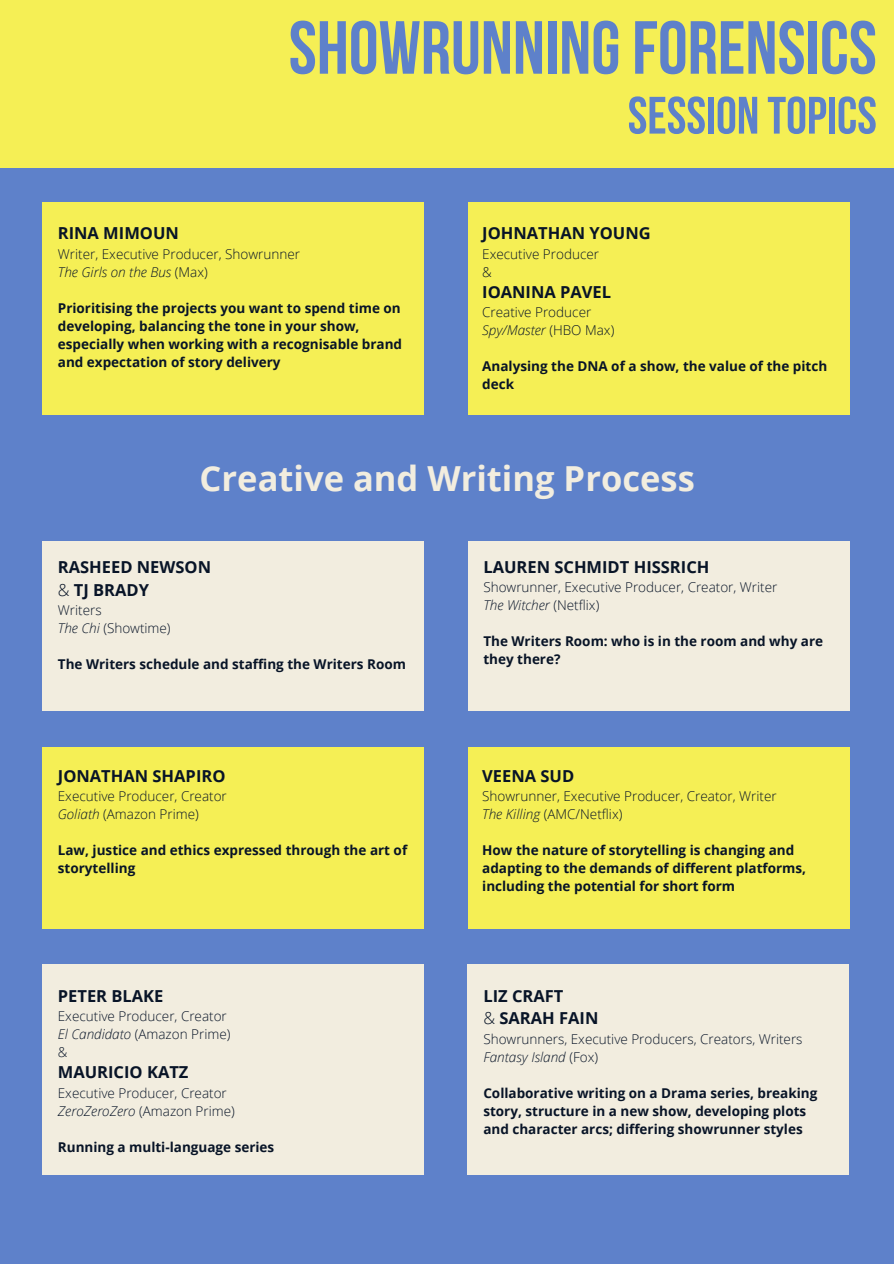
<style>
.page{position:relative;width:894px;height:1264px;background:#fff}
.page>*{position:absolute;margin:0;border:0;box-sizing:border-box;transform-origin:0 0}
.t1{font:700 75px "Bebas Neue";color:#5e81ca}
.t2{font:700 52.5px "Bebas Neue";color:#5e81ca}
.t3{font:700 34.5px "Open Sans";color:#f2eddf}
.t4{font:700 16.5px/22.5px "Open Sans";color:#081427}
.t5{font:700 13.5px/18px "Open Sans";color:#081427}
.t6{font:300 13.5px/18px "Open Sans";color:#081427}
.t7{font:italic 300 13.5px "Open Sans";color:#081427}
.s1{font-style:normal}
.s2{font-weight:300}
.s3{font-style:italic}
</style>
<div class="page">
<div style="left:0;top:0;width:893px;height:1263px;background:#5e81ca"></div>
<div style="left:0;top:0;width:893px;height:167px;background:#f5ef55"></div>
<div style="left:42px;top:202px;width:382px;height:213px;background:#f5ef55"></div>
<div style="left:42px;top:541px;width:382px;height:170px;background:#f2eddf"></div>
<div style="left:468px;top:541px;width:381px;height:170px;background:#f2eddf"></div>
<div style="left:42px;top:747px;width:382px;height:181px;background:#f5ef55"></div>
<div style="left:42px;top:964px;width:382px;height:210px;background:#f2eddf"></div>
<div style="left:466px;top:964px;width:382px;height:210px;background:#f2eddf"></div>
<div style="left:468px;top:747px;width:381px;height:181px;background:#f5ef55"></div>
<div style="left:468px;top:202px;width:381px;height:213px;background:#f5ef55"></div>
<p class="t1" style="left:288px;top:17px;width:589px">SHOWRUNNINGFORENSICS</p>
<h1 class="t2" style="left:627px;top:94px;width:250px">SESSION TOPICS</h1>
<h2 class="t4" style="left:58px;top:222px;width:122px">RINA MIMOUN</h2>
<p class="t6" style="left:58px;top:244px;width:243px">Writer, Executive Producer, Showrunner</p>
<p class="t7" style="left:58px;top:262px;width:151px">The Girls on the Bus <span class="s1">(Max)</span></p>
<p class="t5" style="left:58px;top:298px;width:346px">Prioritising the projects you want to spend time on developing, balancing the tone in your show, especially when working with a recognisable brand and expectation of story delivery</p>
<h5 class="t4" style="left:482px;top:222px;width:170px">JOHNATHAN YOUNG</h5>
<p class="t6" style="left:482px;top:244px;width:118px">Executive Producer</p>
<p class="t6" style="left:482px;top:262px;width:11px">&amp;</p>
<p class="t4" style="left:482px;top:280px;width:130px">IOANINA PAVEL</p>
<p class="t6" style="left:482px;top:303px;width:111px">Creative Producer</p>
<p class="t7" style="left:482px;top:321px;width:134px">Spy/Master <span class="s1">(HBO Max)</span></p>
<p class="t5" style="left:482px;top:357px;width:346px">Analysing the DNA of a show, the value of the pitch deck</p>
<p class="t3" style="left:199px;top:454px;width:496px">Creative and Writing Process</p>
<p class="t4" style="left:58px;top:555px;width:155px">RASHEED NEWSON <span class="s2">&amp;</span> TJ BRADY</p>
<p class="t6" style="left:58px;top:600px;width:114px">Writers<br><span class="s3">The Chi</span> (Showtime)</p>
<p class="t5" style="left:58px;top:654px;width:349px">The Writers schedule and staffing the Writers Room</p>
<h4 class="t4" style="left:58px;top:764px;width:169px">JONATHAN SHAPIRO</h4>
<h5 class="t6" style="left:58px;top:786px;width:170px">Executive Producer, Creator</h5>
<p class="t6" style="left:58px;top:804px;width:142px"><span class="s3">Goliath</span> (Amazon Prime)</p>
<p class="t5" style="left:58px;top:840px;width:351px">Law, justice and ethics expressed through the art of storytelling</p>
<p class="t4" style="left:58px;top:984px;width:107px">PETER BLAKE</p>
<p class="t6" style="left:58px;top:1006px;width:170px">Executive Producer, Creator</p>
<p class="t6" style="left:58px;top:1024px;width:174px"><span class="s3">El Candidato</span> (Amazon Prime)</p>
<h5 class="t6" style="left:58px;top:1042px;width:11px">&amp;</h5>
<p class="t4" style="left:58px;top:1060px;width:132px">MAURICIO KATZ</p>
<p class="t6" style="left:58px;top:1083px;width:170px">Executive Producer, Creator</p>
<p class="t6" style="left:58px;top:1101px;width:178px"><span class="s3">ZeroZeroZero</span> (Amazon Prime)</p>
<p class="t5" style="left:58px;top:1137px;width:218px">Running a multi-language series</p>
<p class="t4" style="left:483px;top:555px;width:227px">LAUREN SCHMIDT HISSRICH</p>
<h5 class="t6" style="left:483px;top:578px;width:295px">Showrunner, Executive Producer, Creator, Writer</h5>
<h3 class="t7" style="left:483px;top:596px;width:117px">The Witcher <span class="s1">(Netflix)</span></h3>
<p class="t5" style="left:483px;top:632px;width:341px">The Writers Room: who is in the room and why are they there?</p>
<p class="t4" style="left:482px;top:764px;width:94px">VEENA SUD</p>
<p class="t6" style="left:482px;top:786px;width:296px">Showrunner, Executive Producer, Creator, Writer</p>
<h5 class="t6" style="left:482px;top:804px;width:142px"><span class="s3">The Killing</span> (AMC/Netflix)</h5>
<p class="t5" style="left:482px;top:840px;width:325px">How the nature of storytelling is changing and adapting to the demands of different platforms, including the potential for short form</p>
<h5 class="t4" style="left:483px;top:984px;width:81px">LIZ CRAFT</h5>
<p class="t4" style="left:483px;top:1006px;width:116px"><span class="s2">&amp;</span> SARAH FAIN</p>
<p class="t6" style="left:483px;top:1029px;width:320px">Showrunners, Executive Producers, Creators, Writers</p>
<p class="t7" style="left:483px;top:1047px;width:116px">Fantasy Island <span class="s1">(Fox)</span></p>
<p class="t5" style="left:483px;top:1083px;width:335px">Collaborative writing on a Drama series, breaking story, structure in a new show, developing plots and character arcs; differing showrunner styles</p>
</div>
